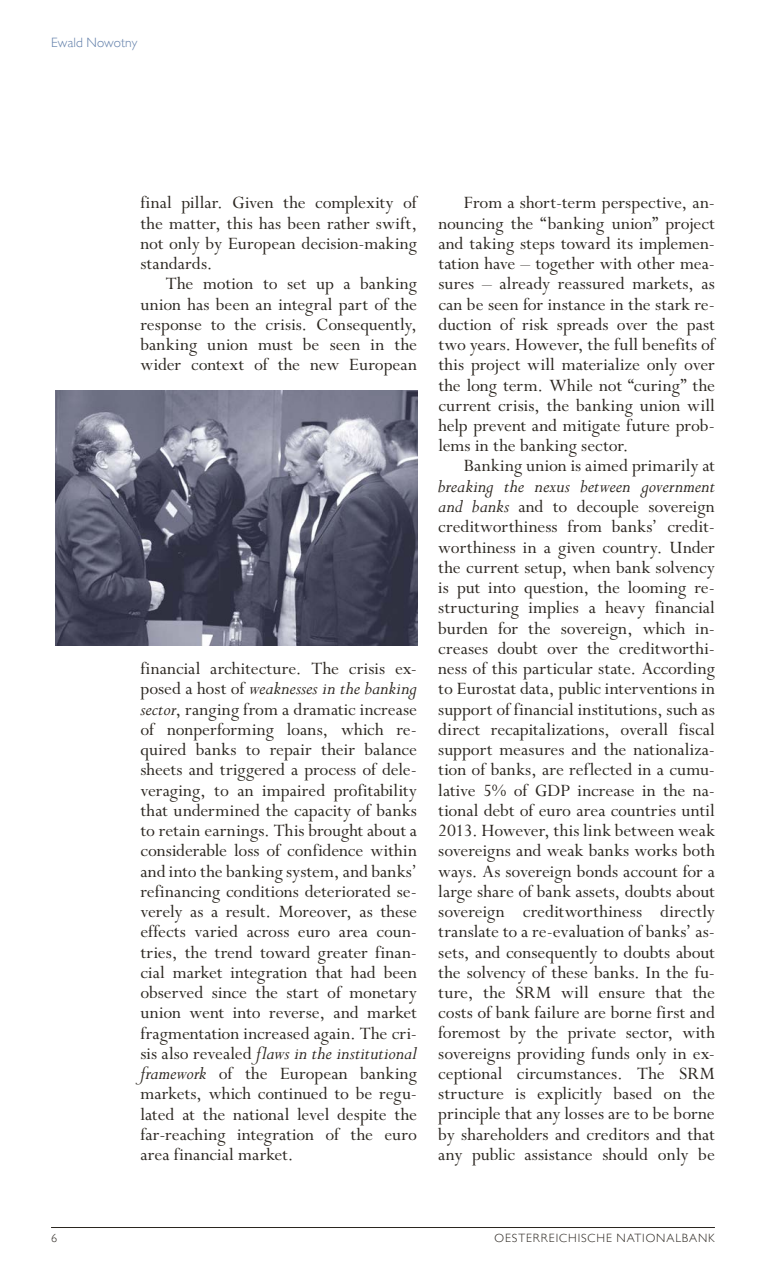
<style>
.page{position:relative;width:766px;height:1263px;background:#fff}
.page>*{position:absolute;margin:0;border:0;box-sizing:border-box;transform-origin:0 0}
.t1{font:italic 20.25px "Perpetua Std";color:#2b2620}
.t2{font:19.5px/20.2px "Perpetua Std";color:#2b2620;text-align:justify}
.t3{font:300 13.5px "Gill Sans MT Pro";letter-spacing:.01em;color:#607ea9}
.t4{font:300 12px "Gill Sans MT Pro";letter-spacing:.075em;color:#2b2620}
.s1{font-style:normal;font-size:19.5px}
.s2{font-style:italic;font-size:20.25px}
</style>
<div class="page">
<hr style="left:51px;top:1227px;width:663px;height:1px;background:#2b2620">
<img style="left:55px;top:390px;width:362px;height:255px">
<p class="t3" style="left:51px;top:35px;width:88px">Ewald Nowotny</p>
<p class="t2" style="left:140px;top:193px;width:278px">final pillar. Given the complexity of the matter, this has been rather swift, not only by European decision-making standards.</p>
<p class="t2" style="left:140px;top:274px;width:278px;text-indent:26px">The motion to set up a banking union has been an integral part of the response to the crisis. Consequently, banking union must be seen in the wider context of the new European</p>
<p class="t2" style="left:140px;top:659px;width:278px">financial architecture. The crisis ex-</p>
<p class="t1" style="left:140px;top:678px;width:278px"><span class="s1">posed a host of</span> weaknesses in the banking</p>
<p class="t2" style="left:140px;top:700px;width:278px"><span class="s2">sector</span>, ranging from a dramatic increase of nonperforming loans, which re&shy;quired banks to repair their balance sheets and triggered a process of dele&shy;veraging, to an impaired profitability that undermined the capacity of banks to retain earnings. This brought about a considerable loss of confidence within and into the banking system, and banks’ refinancing conditions deteriorated se&shy;verely as a result. Moreover, as these effects varied across euro area coun&shy;tries, the trend toward greater finan&shy;cial market integration that had been observed since the start of monetary union went into reverse, and market fragmentation increased again. The cri-</p>
<p class="t1" style="left:140px;top:1043px;width:278px"><span class="s1">sis also revealed</span> flaws in the institutional</p>
<p class="t2" style="left:140px;top:1064px;width:278px"><span class="s2">framework</span> of the European banking markets, which continued to be regu&shy;lated at the national level despite the far-reaching integration of the euro area financial market.</p>
<p class="t2" style="left:438px;top:193px;width:278px;text-indent:26px">From a short-term perspective, an&shy;nouncing the “banking union” project and taking steps toward its implemen&shy;tation have – together with other mea&shy;sures – already reassured markets, as can be seen for instance in the stark re&shy;duction of risk spreads over the past two years. However, the full benefits of this project will materialize only over the long term. While not “curing” the current crisis, the banking union will help prevent and mitigate future prob&shy;lems in the banking sector.</p>
<p class="t2" style="left:463px;top:456px;width:252px">Banking union is aimed primarily at</p>
<p class="t1" style="left:438px;top:476px;width:278px">breaking the nexus between government</p>
<p class="t2" style="left:438px;top:497px;width:278px"><span class="s2">and banks</span> and to decouple sovereign creditworthiness from banks’ credit&shy;worthiness in a given country. Under the current setup, when bank solvency is put into question, the looming re&shy;structuring implies a heavy financial burden for the sovereign, which in&shy;creases doubt over the creditworthi&shy;ness of this particular state. According to Eurostat data, public interventions in support of financial institutions, such as direct recapitalizations, overall fiscal support measures and the nationaliza&shy;tion of banks, are reflected in a cumu&shy;lative 5% of GDP increase in the na&shy;tional debt of euro area countries until 2013. However, this link between weak sovereigns and weak banks works both ways. As sovereign bonds account for a large share of bank assets, doubts about sovereign creditworthiness directly translate to a re-evaluation of banks’ as&shy;sets, and consequently to doubts about the solvency of these banks. In the fu&shy;ture, the SRM will ensure that the costs of bank failure are borne first and foremost by the private sector, with sovereigns providing funds only in ex&shy;ceptional circumstances. The SRM structure is explicitly based on the principle that any losses are to be borne by shareholders and creditors and that any public assistance should only be</p>
<p class="t4" style="left:51px;top:1231px;width:7px">6</p>
<p class="t4" style="left:494px;top:1231px;width:222px">OESTERREICHISCHE NATIONALBANK</p>
</div>
